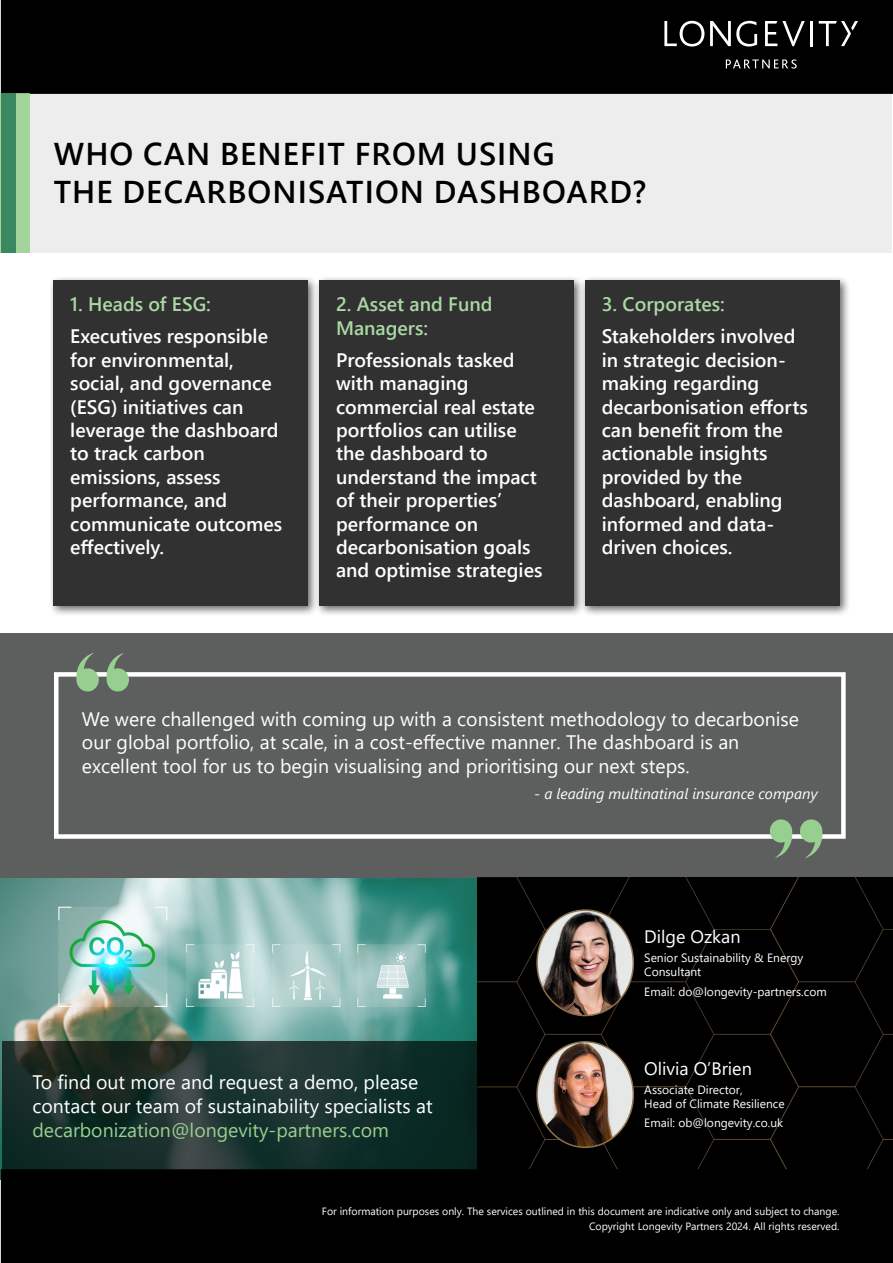
<style>
.page{position:relative;width:893px;height:1263px;background:#fff}
.page>*{position:absolute;margin:0;border:0;box-sizing:border-box;transform-origin:0 0}
.t1{font:600 31.5px/37.8px "Segoe UI";letter-spacing:.035em;color:#000}
.t2{font:600 19.5px/23.4px "Segoe UI";color:#fff}
.t3{font:19.5px/23.4px "Segoe UI";color:#fff}
.t4{font:600 19.5px/23.4px "Segoe UI";color:#97cf90}
.t5{font:19.5px "Segoe UI";color:#97cf90}
.t6{font:18px "Segoe UI";color:#fff}
.t7{font:italic 15px "Segoe UI";color:#fff}
.t8{font:12px/14.4px "Segoe UI";color:#fff}
.t9{font:10.5px/14.7px "Segoe UI";color:#fff;text-align:right}
</style>
<div class="page">
<img style="left:0;top:878px;width:478px;height:302px">
<div style="left:30px;top:94px;width:862px;height:159px;background:#eeedee"></div>
<div style="left:1px;top:633px;width:892px;height:245px;background:#5d5e5e"></div>
<div style="left:478px;top:878px;width:415px;height:291px;background:#000"></div>
<div style="left:2px;top:1px;width:890px;height:92px;background:#000"></div>
<div style="left:1px;top:0;width:892px;height:94px;border:2px solid #000"></div>
<div style="left:2px;top:1170px;width:890px;height:92px;background:#000"></div>
<div style="left:1px;top:1169px;width:892px;height:94px;border:2px solid #000"></div>
<svg style="left:664px;top:21px;width:40px;height:26px"></svg>
<svg style="left:710px;top:21px;width:47px;height:26px"></svg>
<svg style="left:765px;top:21px;width:40px;height:25px"></svg>
<hr style="left:810px;top:21px;width:3px;height:25px;background:#fff">
<svg style="left:819px;top:21px;width:39px;height:25px"></svg>
<svg style="left:726px;top:59px;width:71px;height:10px"></svg>
<img style="left:537px;top:1042px;width:96px;height:105px">
<div style="left:536px;top:1041px;width:98px;height:107px;border:2px solid #8e6f4b;border-radius:50%"></div>
<img style="left:537px;top:911px;width:96px;height:104px">
<div style="left:536px;top:909px;width:98px;height:107px;border:2px solid #8e6f4b;border-radius:50%"></div>
<div style="left:314px;top:275px;width:271px;height:343px;background:#000;opacity:.75"></div>
<div style="left:319px;top:280px;width:255px;height:326px;background:#313131"></div>
<div style="left:579px;top:275px;width:271px;height:343px;background:#000;opacity:.75"></div>
<div style="left:585px;top:280px;width:254px;height:326px;background:#313131"></div>
<div style="left:48px;top:275px;width:271px;height:343px;background:#000;opacity:.75"></div>
<div style="left:53px;top:280px;width:255px;height:326px;background:#313131"></div>
<div style="left:15px;top:94px;width:15px;height:159px;background:#a2d49c"></div>
<div style="left:1px;top:94px;width:14px;height:159px;background:#3a8860"></div>
<div style="left:54px;top:672px;width:792px;height:167px;border:4px solid #fff"></div>
<svg style="left:106px;top:653px;width:23px;height:39px"></svg>
<svg style="left:76px;top:653px;width:23px;height:39px"></svg>
<svg style="left:770px;top:819px;width:23px;height:39px"></svg>
<svg style="left:799px;top:819px;width:24px;height:39px"></svg>
<svg style="left:2px;top:1041px;width:476px;height:128px;background:#182f2b"></svg>
<h1 class="t1" style="left:54px;top:133px;width:594px">WHO CAN BENEFIT FROM USING<br>THE DECARBONISATION DASHBOARD?</h1>
<p class="t4" style="left:70px;top:291px;width:142px">1. Heads of ESG:</p>
<p class="t2" style="left:70px;top:323px;width:213px">Executives responsible for environmental, social, and governance (ESG) initiatives can leverage the dashboard to track carbon emissions, assess performance, and communicate outcomes effectively.</p>
<p class="t4" style="left:336px;top:291px;width:158px">2. Asset and Fund<br>Managers:</p>
<p class="t2" style="left:336px;top:347px;width:208px">Professionals tasked with managing commercial real estate portfolios can utilise the dashboard to understand the impact of their properties’ performance on decarbonisation goals and optimise strategies</p>
<p class="t4" style="left:602px;top:291px;width:125px">3. Corporates:</p>
<p class="t2" style="left:602px;top:323px;width:208px">Stakeholders involved in strategic decision&shy;making regarding decarbonisation efforts can benefit from the actionable insights provided by the dashboard, enabling informed and data&shy;driven choices.</p>
<p class="t3" style="left:82px;top:705px;width:719px">We were challenged with coming up with a consistent methodology to decarbonise our global portfolio, at scale, in a cost-effective manner. The dashboard is an excellent tool for us to begin visualising and prioritising our next steps.</p>
<p class="t7" style="left:534px;top:780px;width:285px">- a leading multinatinal insurance company</p>
<p class="t3" style="left:32px;top:1069px;width:402px;line-height:24px">To find out more and request a demo, please contact our team of sustainability specialists at</p>
<p class="t5" style="left:32px;top:1112px;width:358px">decarbonization@longevity-partners.com</p>
<p class="t6" style="left:644px;top:920px;width:98px">Dilge Ozkan</p>
<p class="t8" style="left:644px;top:949px;width:161px">Senior Sustainability &amp; Energy<br>Consultant</p>
<p class="t8" style="left:644px;top:983px;width:184px">Email: do@longevity-partners.com</p>
<p class="t6" style="left:644px;top:1051px;width:109px">Olivia O’Brien</p>
<p class="t8" style="left:644px;top:1081px;width:142px">Associate Director,<br>Head of Climate Resilience</p>
<p class="t8" style="left:644px;top:1115px;width:140px">Email: ob@longevity.co.uk</p>
<p class="t9" style="left:322px;top:1203px;width:519px">For information purposes only. The services outlined in this document are indicative only and subject to change.<br>Copyright Longevity Partners 2024. All rights reserved.</p>
</div>
